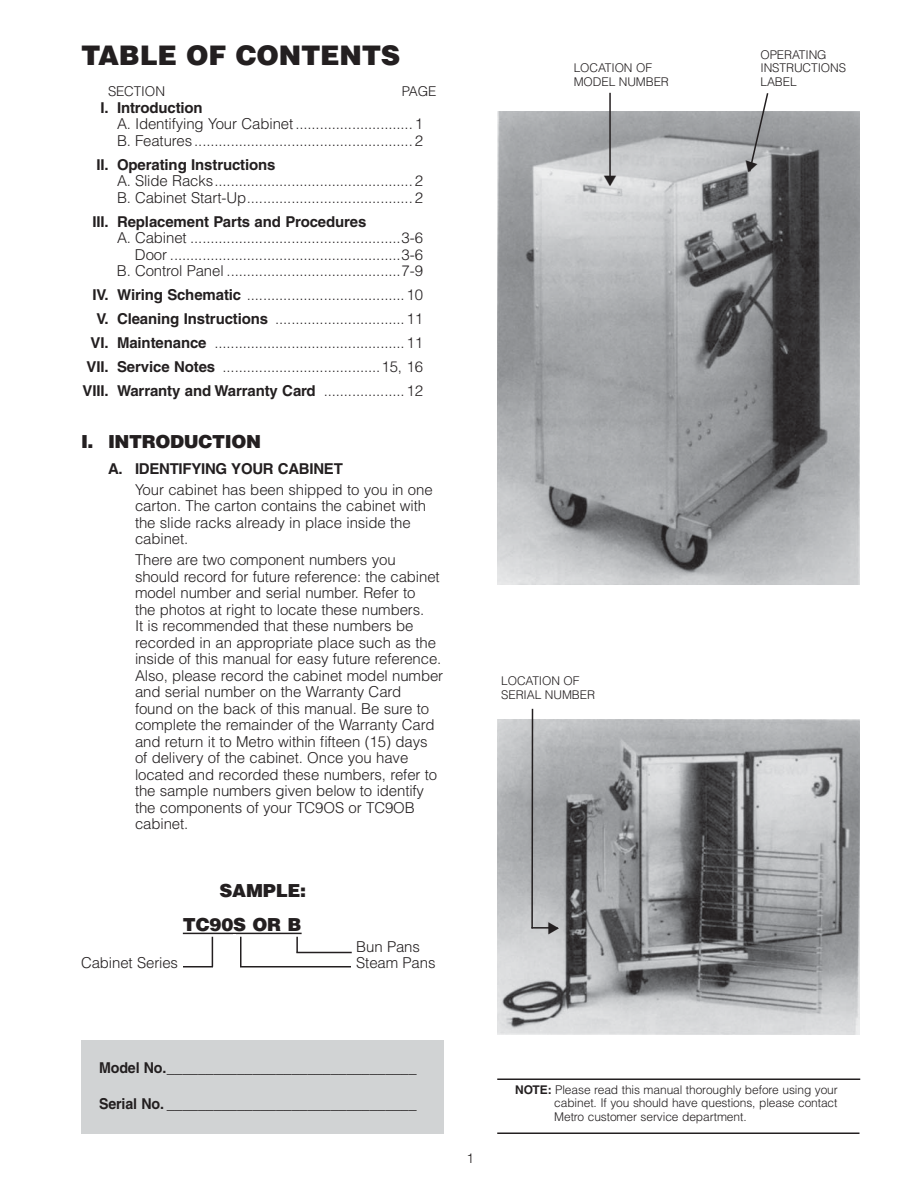
<style>
.page{position:relative;width:918px;height:1188px;background:#fff}
.page>*{position:absolute;margin:0;border:0;box-sizing:border-box;transform-origin:0 0}
.t1{font:900 27px "Helvetica";letter-spacing:-.01em;color:#231f20}
.t2{font:900 18px/34.5px "Helvetica";letter-spacing:-.02em;color:#231f20;text-align:right}
.t3{font:300 15px/16.5px "Helvetica";letter-spacing:-.01em;color:#231f20}
.t4{font:700 15px "Helvetica";letter-spacing:-.01em;color:#231f20}
.t5{font:700 15px "Helvetica";letter-spacing:-.01em;color:#231f20;scale:.95 1}
.t6{font:300 13.5px "Helvetica";letter-spacing:-.01em;color:#231f20}
.t7{font:300 12px/13.5px "Helvetica";letter-spacing:-.01em;color:#231f20}
.s1{color:#fff}
.s2{font-weight:700}
</style>
<div class="page">
<img style="left:497px;top:111px;width:363px;height:474px">
<img style="left:497px;top:720px;width:363px;height:315px">
<div style="left:81px;top:1040px;width:362px;height:94px;background:#d1d3d4"></div>
<hr style="left:497px;top:1132px;width:363px;height:2px;background:#231f20">
<hr style="left:497px;top:1078px;width:363px;height:2px;background:#231f20">
<hr style="left:609px;top:93px;width:2px;height:91px;background:#231f20">
<hr style="left:183px;top:933px;width:119px;height:1px;background:#231f20">
<svg style="left:296px;top:937px;width:2px;height:15px"></svg>
<hr style="left:296px;top:952px;width:56px;height:1px;background:#231f20">
<hr style="left:240px;top:937px;width:2px;height:30px;background:#231f20">
<hr style="left:240px;top:966px;width:111px;height:2px;background:#231f20">
<hr style="left:212px;top:937px;width:1px;height:30px;background:#231f20">
<hr style="left:183px;top:966px;width:30px;height:2px;background:#231f20">
<hr style="left:531px;top:927px;width:27px;height:2px;background:#231f20">
<hr style="left:531px;top:709px;width:2px;height:219px;background:#231f20">
<svg style="left:604px;top:175px;width:12px;height:11px"></svg>
<svg style="left:743px;top:93px;width:26px;height:81px"></svg>
<svg style="left:548px;top:922px;width:11px;height:12px"></svg>
<h1 class="t1" style="left:81px;top:45px;width:321px">TABLE OF CONTENTS</h1>
<p class="t6" style="left:108px;top:86px;width:59px">SECTION</p>
<p class="t6" style="left:402px;top:86px;width:36px">PAGE</p>
<p class="t4" style="left:101px;top:102px;width:104px">I. Introduction</p>
<p class="t3" style="left:117px;top:117px;width:308px">A. Identifying Your Cabinet .............................1<br>B. Features ......................................................2</p>
<p class="t4" style="left:96px;top:159px;width:181px">II. Operating Instructions</p>
<p class="t3" style="left:117px;top:174px;width:308px">A. Slide Racks .................................................2<br>B. Cabinet Start-Up .........................................2</p>
<p class="t4" style="left:92px;top:216px;width:276px">III. Replacement Parts and Procedures</p>
<p class="t3" style="left:98px;top:231px;width:326px;text-align:right">A. Cabinet ....................................................3-6<br><span class="s1">A .</span> Door .........................................................3-6<br>B. Control Panel ...........................................7-9</p>
<p class="t3" style="left:83px;top:284px;width:342px;line-height:24px;text-align:right"><span class="s2">IV. Wiring Schematic</span> .......................................10<br><span class="s2">V. Cleaning Instructions</span> ................................11<br><span class="s2">VI. Maintenance</span> ...............................................11<br><span class="s2">VII. Service Notes</span> .......................................15, 16<br><span class="s2">VIII. Warranty and Warranty Card</span> ....................12</p>
<p class="t2" style="left:81px;top:426px;width:182px">I. INTRODUCTION</p>
<p class="t4" style="left:108px;top:463px;width:236px">A. IDENTIFYING YOUR CABINET</p>
<p class="t3" style="left:135px;top:483px;width:299px">Your cabinet has been shipped to you in one carton. The carton contains the cabinet with the slide racks already in place inside the cabinet.</p>
<p class="t3" style="left:135px;top:553px;width:310px">There are two component numbers you should record for future reference: the cabinet model number and serial number. Refer to<br>the photos at right to locate these numbers.<br>It is recommended that these numbers be recorded in an appropriate place such as the inside of this manual for easy future reference.<br>Also, please record the cabinet model number and serial number on the Warranty Card<br>found on the back of this manual. Be sure to complete the remainder of the Warranty Card and return it to Metro within fifteen (15) days of delivery of the cabinet. Once you have located and recorded these numbers, refer to the sample numbers given below to identify the components of your TC9OS or TC9OB cabinet.</p>
<p class="t2" style="left:183px;top:875px;width:125px">SAMPLE:<br>TC90S OR B</p>
<p class="t3" style="left:356px;top:939px;width:65px">Bun Pans</p>
<p class="t3" style="left:81px;top:956px;width:99px">Cabinet Series</p>
<p class="t3" style="left:356px;top:956px;width:81px">Steam Pans</p>
<p class="t7" style="left:574px;top:63px;width:97px">LOCATION OF<br>MODEL NUMBER</p>
<p class="t7" style="left:501px;top:676px;width:95px">LOCATION OF<br>SERIAL NUMBER</p>
<p class="t7" style="left:760px;top:49px;width:87px">OPERATING<br>INSTRUCTIONS<br>LABEL</p>
<p class="t5" style="left:99px;top:1062px;width:336px">Model No. ________________________________</p>
<p class="t5" style="left:99px;top:1098px;width:336px">Serial No. ________________________________</p>
<p class="t6" style="left:466px;top:1153px;width:9px">1</p>
<p class="t7" style="left:554px;top:1084px;width:285px;text-align:justify;text-indent:-39px"><span class="s2">NOTE:</span> Please read this manual thoroughly before using your cabinet. If you should have questions, please contact Metro customer service department.</p>
</div>
